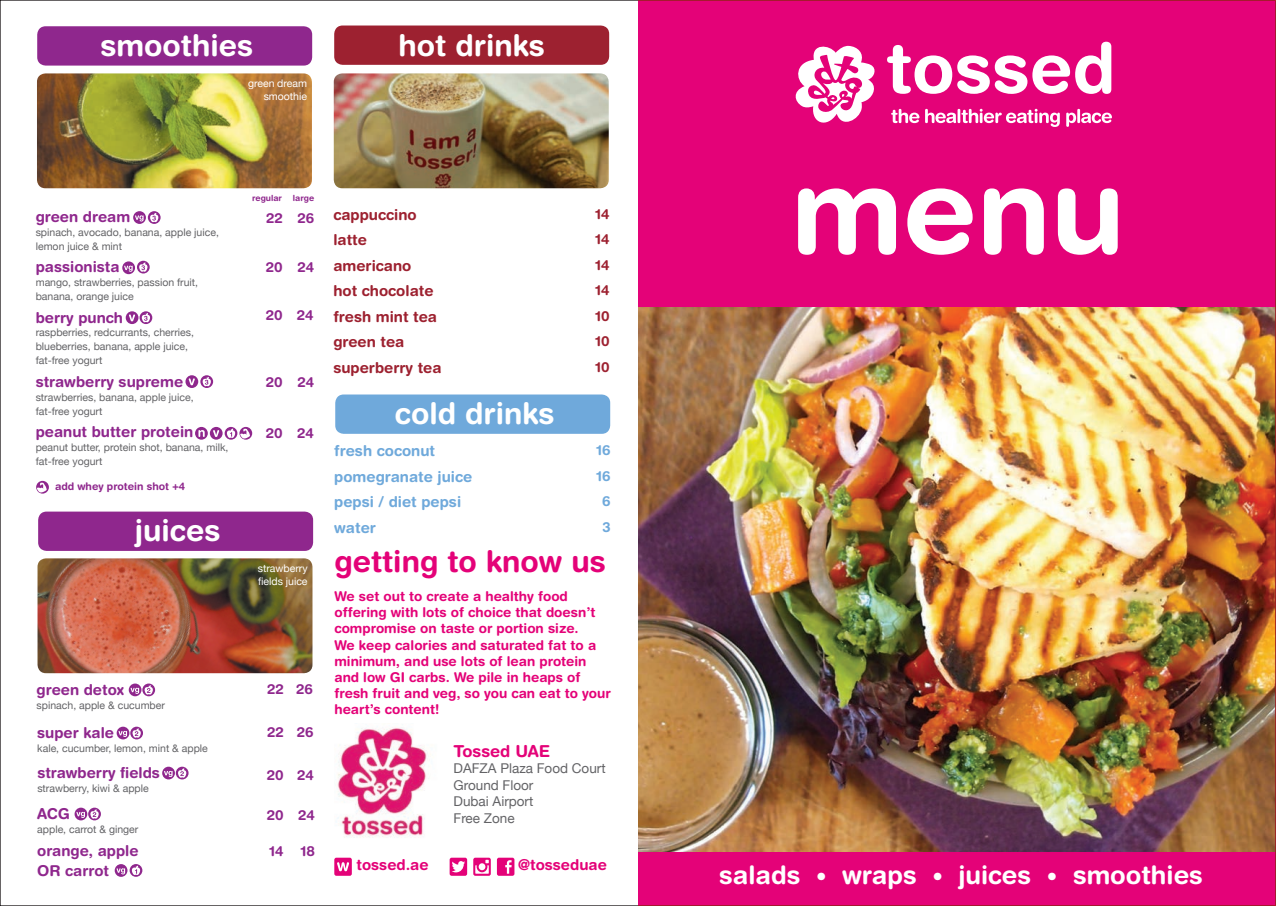
<style>
.page{position:relative;width:1276px;height:906px;background:#fff}
.page>*{position:absolute;margin:0;border:0;box-sizing:border-box;transform-origin:0 0}
.t1{font:700 120.9px "Helvetica Rounded LT Std";color:#fff}
.t2{font:700 30px "Helvetica Rounded LT Std";color:#fff}
.t3{font:700 30px "Helvetica Rounded LT Std";color:#e40278}
.t4{font:700 25.5px "Helvetica Rounded LT Std";color:#fff}
.t5{font:700 16.5px "Helvetica Rounded LT Std";color:#e40278}
.t6{font:700 15px/19.5px "Helvetica Rounded";color:#8f278d}
.t7{font:700 15px/25.5px "Helvetica Rounded";color:#9d2130}
.t8{font:700 15px/25.5px "Helvetica Rounded";color:#6fa9db}
.t9{font:700 15px "Helvetica Rounded LT Std";color:#e40278}
.t10{font:700 13.95px "Helvetica Rounded LT Std";color:#8f278d}
.t11{font:700 13.95px/25.5px "Helvetica Rounded";color:#9d2130;text-align:justify}
.t12{font:700 13.95px/25.5px "Helvetica Rounded";color:#6fa9db;text-align:center}
.t13{font:700 13.5px/16.2px "Helvetica Rounded LT Std";color:#e40278}
.t14{font:13.5px/16.5px "Helvetica Neue";color:#636366}
.t15{font:10.5px/14px "Helvetica Neue";color:#636366}
.t16{font:10.5px/13.5px "Helvetica Neue";color:#fff;text-align:right}
.t17{font:700 10.5px "Helvetica Rounded";color:#8f278d}
.t18{font:700 8.4px "Helvetica Rounded LT Std";color:#8f278d}
.s1{font-size:21px}
</style>
<div class="page">
<div style="left:638px;top:0;width:638px;height:906px;background:#e40278"></div>
<div style="left:334px;top:26px;width:275px;height:39px;background:#9d2130;border-radius:9px"></div>
<img style="left:334px;top:73px;width:275px;height:115px">
<img style="left:638px;top:307px;width:636px;height:545px">
<svg style="left:891px;top:109px;width:28px;height:14px"></svg>
<svg style="left:925px;top:109px;width:134px;height:18px"></svg>
<hr style="left:1077px;top:109px;width:3px;height:14px;background:#fff">
<svg style="left:1066px;top:113px;width:46px;height:14px"></svg>
<svg style="left:795px;top:45px;width:80px;height:78px"></svg>
<svg style="left:887px;top:42px;width:224px;height:52px"></svg>
<img style="left:37px;top:73px;width:275px;height:115px">
<div style="left:37px;top:26px;width:275px;height:40px;background:#8f278d;border-radius:9px"></div>
<div style="left:335px;top:394px;width:275px;height:40px;background:#6fa9db;border-radius:9px"></div>
<svg style="left:122px;top:261px;width:28px;height:13px"></svg>
<svg style="left:133px;top:211px;width:28px;height:13px"></svg>
<svg style="left:126px;top:311px;width:26px;height:13px"></svg>
<svg style="left:185px;top:375px;width:28px;height:13px"></svg>
<img style="left:38px;top:558px;width:274px;height:115px">
<div style="left:38px;top:511px;width:275px;height:40px;background:#8f278d;border-radius:9px"></div>
<svg style="left:162px;top:766px;width:26px;height:13px"></svg>
<svg style="left:75px;top:807px;width:26px;height:13px"></svg>
<svg style="left:115px;top:864px;width:27px;height:13px"></svg>
<svg style="left:117px;top:726px;width:26px;height:13px"></svg>
<svg style="left:129px;top:683px;width:26px;height:13px"></svg>
<svg style="left:195px;top:427px;width:57px;height:13px"></svg>
<svg style="left:36px;top:481px;width:13px;height:12px"></svg>
<svg style="left:497px;top:857px;width:17px;height:18px"></svg>
<svg style="left:449px;top:857px;width:18px;height:18px"></svg>
<svg style="left:473px;top:857px;width:18px;height:18px"></svg>
<svg style="left:334px;top:857px;width:18px;height:18px"></svg>
<img style="left:337px;top:724px;width:94px;height:114px">
<hr style="left:638px;top:0;width:638px;height:1px;background:#ee1d23">
<hr style="left:1275px;top:0;width:1px;height:906px;background:#ee1d23">
<hr style="left:638px;top:905px;width:638px;height:1px;background:#ee1d23">
<h2 class="t2" style="left:100px;top:27px;width:154px">smoothies</h2>
<p class="t16" style="left:248px;top:76px;width:60px">green dream smoothie</p>
<h2 class="t2" style="left:398px;top:27px;width:148px">hot drinks</h2>
<h3 class="t6" style="left:36px;top:206px;width:96px">green dream</h3>
<p class="t15" style="left:36px;top:225px;width:185px">spinach, avocado, banana, apple juice, lemon juice &amp; mint</p>
<h3 class="t6" style="left:36px;top:257px;width:85px">passionista</h3>
<p class="t15" style="left:36px;top:275px;width:164px">mango, strawberries, passion fruit,</p>
<p class="t15" style="left:36px;top:289px;width:100px">banana, orange juice</p>
<h3 class="t6" style="left:36px;top:307px;width:89px">berry punch</h3>
<p class="t15" style="left:36px;top:325px;width:160px">raspberries, redcurrants, cherries, blueberries, banana, apple juice, fat-free yogurt</p>
<h3 class="t6" style="left:36px;top:371px;width:149px">strawberry supreme</h3>
<p class="t15" style="left:36px;top:390px;width:159px">strawberries, banana, apple juice, fat-free yogurt</p>
<h3 class="t6" style="left:36px;top:422px;width:159px">peanut butter protein</h3>
<p class="t15" style="left:36px;top:440px;width:194px">peanut butter, protein shot, banana, milk, fat-free yogurt</p>
<p class="t17" style="left:55px;top:480px;width:132px">add whey protein shot +4</p>
<h2 class="t2" style="left:135px;top:512px;width:87px">juices</h2>
<p class="t18" style="left:252px;top:192px;width:31px">regular</p>
<p class="t18" style="left:293px;top:193px;width:23px">large</p>
<h3 class="t10" style="left:266px;top:209px;width:18px">22</h3>
<h3 class="t10" style="left:297px;top:209px;width:18px">26</h3>
<h3 class="t10" style="left:266px;top:259px;width:18px">20</h3>
<h3 class="t10" style="left:266px;top:306px;width:18px">20</h3>
<h3 class="t10" style="left:297px;top:259px;width:18px">24</h3>
<h3 class="t10" style="left:297px;top:306px;width:18px">24</h3>
<h3 class="t10" style="left:266px;top:373px;width:18px">20</h3>
<h3 class="t10" style="left:297px;top:373px;width:18px">24</h3>
<h3 class="t10" style="left:266px;top:424px;width:18px">20</h3>
<h3 class="t10" style="left:297px;top:424px;width:18px">24</h3>
<p class="t16" style="left:258px;top:561px;width:51px;text-align:left">strawberry fields juice</p>
<h3 class="t6" style="left:37px;top:679px;width:89px">green detox</h3>
<p class="t15" style="left:37px;top:698px;width:130px">spinach, apple &amp; cucumber</p>
<h3 class="t10" style="left:267px;top:680px;width:18px">22</h3>
<h3 class="t10" style="left:296px;top:680px;width:18px">26</h3>
<h3 class="t6" style="left:37px;top:722px;width:78px">super kale</h3>
<p class="t15" style="left:37px;top:741px;width:172px">kale, cucumber, lemon, mint &amp; apple</p>
<h3 class="t10" style="left:267px;top:723px;width:18px">22</h3>
<h3 class="t10" style="left:297px;top:723px;width:18px">26</h3>
<h3 class="t6" style="left:37px;top:762px;width:124px">strawberry fields</h3>
<p class="t15" style="left:37px;top:781px;width:113px">strawberry, kiwi &amp; apple</p>
<h3 class="t10" style="left:267px;top:766px;width:18px">20</h3>
<h3 class="t10" style="left:297px;top:766px;width:18px">24</h3>
<h3 class="t6" style="left:37px;top:804px;width:34px">ACG</h3>
<p class="t15" style="left:37px;top:822px;width:103px">apple, carrot &amp; ginger</p>
<h3 class="t10" style="left:267px;top:807px;width:18px">20</h3>
<h3 class="t10" style="left:298px;top:807px;width:18px">24</h3>
<h3 class="t6" style="left:37px;top:840px;width:103px">orange, apple<br>OR carrot</h3>
<h3 class="t10" style="left:269px;top:842px;width:47px">14 18</h3>
<h3 class="t7" style="left:333px;top:201px;width:110px">cappuccino latte americano<br>hot chocolate fresh mint tea green tea superberry tea</h3>
<h2 class="t2" style="left:395px;top:395px;width:161px">cold drinks</h2>
<h3 class="t8" style="left:334px;top:438px;width:139px">fresh coconut pomegranate juice pepsi / diet pepsi water</h3>
<h3 class="t11" style="left:595px;top:201px;width:16px">14<br>14<br>14<br>14<br>10<br>10<br>10</h3>
<h3 class="t12" style="left:596px;top:437px;width:16px">16<br>16<br>6<br>3</h3>
<h2 class="t3" style="left:334px;top:543px;width:273px">getting to know us</h2>
<p class="t13" style="left:334px;top:588px;width:278px">We set out to create a healthy food offering with lots of choice that doesn’t compromise on taste or portion size.<br>We keep calories and saturated fat to a minimum, and use lots of lean protein and low GI carbs. We pile in heaps of fresh fruit and veg, so you can eat to your heart’s content!</p>
<h3 class="t5" style="left:453px;top:740px;width:98px">Tossed UAE</h3>
<p class="t14" style="left:453px;top:760px;width:151px">DAFZA Plaza Food Court<br>Ground Floor<br>Dubai Airport<br>Free Zone</p>
<h3 class="t9" style="left:356px;top:855px;width:74px">tossed.ae</h3>
<h3 class="t9" style="left:518px;top:855px;width:90px">@tosseduae</h3>
<h1 class="t1" style="left:791px;top:137px;width:335px">menu</h1>
<h3 class="t4" style="left:719px;top:859px;width:485px">salads <span class="s1">•</span> wraps <span class="s1">•</span> juices <span class="s1">•</span> smoothies</h3>
</div>
